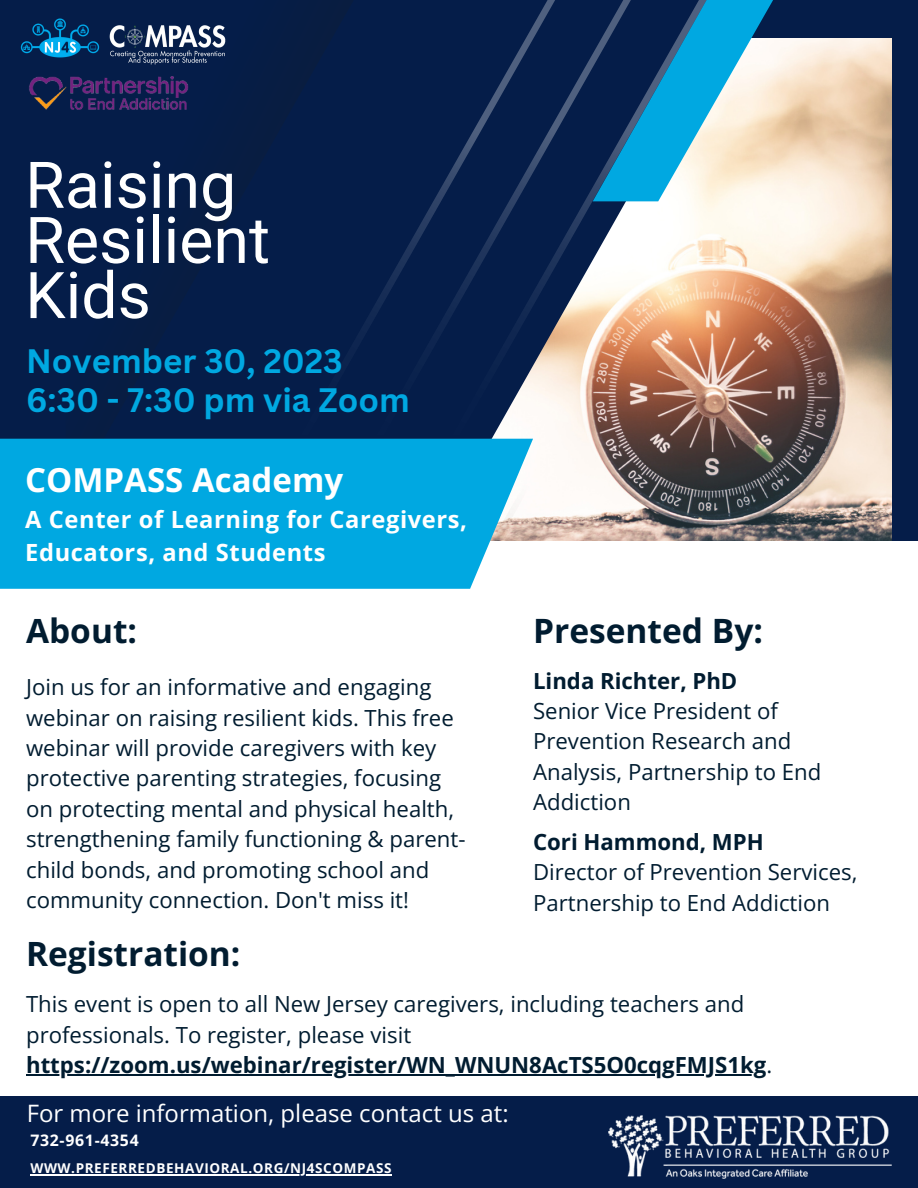
<style>
.page{position:relative;width:918px;height:1188px;background:#051d49}
.page>*{position:absolute;margin:0;border:0;box-sizing:border-box;transform-origin:0 0}
.t1{font:64.5px/55.2px "Roboto";color:#fff}
.t2{font:700 33.45px "Open Sans";color:#011c30}
.t3{font:700 33px "Canva Sans";color:#00a8e1}
.t4{font:700 33px "Open Sans";color:#fff}
.t5{font:24px "Open Sans";color:#fff}
.t6{font:700 23.7px/32.7px "Open Sans";letter-spacing:.025em;color:#fff}
.t7{font:22.2px/30.3px "Open Sans";color:#011c30}
.t8{font:700 22.2px "Open Sans";color:#011c30}
.t9{font:700 15.9px "Open Sans";letter-spacing:.045em;color:#fff}
.t10{font:700 13.5px "Open Sans";letter-spacing:.045em;color:#fff}
.s1{font-weight:700}
</style>
<div class="page">
<img style="left:740px;top:38px;width:152px;height:503px">
<img style="left:631px;top:201px;width:109px;height:340px">
<svg style="left:354px;top:436px;width:244px;height:105px;background:#e6dfdd"></svg>
<svg style="left:707px;top:0;width:66px;height:201px;background:#aad3d8"></svg>
<svg style="left:631px;top:0;width:76px;height:436px;background:#87a0a7"></svg>
<svg style="left:555px;top:0;width:76px;height:436px"></svg>
<svg style="left:361px;top:0;width:194px;height:436px"></svg>
<div style="left:0;top:541px;width:918px;height:555px;background:#fff"></div>
<img style="left:110px;top:25px;width:116px;height:38px">
<img style="left:29px;top:53px;width:173px;height:57px">
<div style="left:0;top:439px;width:533px;height:150px;background:#00a8e1"></div>
<img style="left:20px;top:18px;width:82px;height:42px">
<hr style="left:30px;top:1174px;width:362px;height:2px;background:#fff">
<img style="left:608px;top:1116px;width:284px;height:63px">
<hr style="left:26px;top:1074px;width:740px;height:1px;background:#011c30">
<p class="t1" style="left:25px;top:158px;width:246px">Raising<br>Resilient<br>Kids</p>
<p class="t3" style="left:26px;top:338px;width:318px">November 30, 2023</p>
<p class="t3" style="left:26px;top:376px;width:385px">6:30 - 7:30 pm via Zoom</p>
<p class="t4" style="left:25px;top:457px;width:319px">COMPASS Academy</p>
<p class="t6" style="left:25px;top:502px;width:443px">A Center of Learning for Caregivers,<br>Educators, and Students</p>
<p class="t2" style="left:26px;top:607px;width:112px">About:</p>
<p class="t7" style="left:26px;top:671px;width:441px">Join us for an informative and engaging webinar on raising resilient kids. This free webinar will provide caregivers with key protective parenting strategies, focusing on protecting mental and physical health, strengthening family functioning &amp; parent&shy;child bonds, and promoting school and community connection. Don't miss it!</p>
<p class="t2" style="left:533px;top:607px;width:231px">Presented By:</p>
<p class="t8" style="left:533px;top:665px;width:206px">Linda Richter, PhD</p>
<p class="t7" style="left:533px;top:695px;width:290px">Senior Vice President of<br>Prevention Research and<br>Analysis, Partnership to End<br>Addiction</p>
<p class="t8" style="left:533px;top:826px;width:232px">Cori Hammond, MPH</p>
<p class="t7" style="left:533px;top:857px;width:326px">Director of Prevention Services,<br>Partnership to End Addiction</p>
<p class="t2" style="left:26px;top:931px;width:216px">Registration:</p>
<p class="t7" style="left:26px;top:989px;width:748px">This event is open to all New Jersey caregivers, including teachers and professionals. To register, please visit <span class="s1">https://zoom.us/webinar/register/WN_WNUN8AcTS5O0cqgFMJS1kg</span>.</p>
<p class="t5" style="left:27px;top:1096px;width:483px">For more information, please contact us at:</p>
<p class="t9" style="left:30px;top:1129px;width:110px">732-961-4354</p>
<p class="t10" style="left:30px;top:1159px;width:363px">WWW.PREFERREDBEHAVIORAL.ORG/NJ4SCOMPASS</p>
</div>
